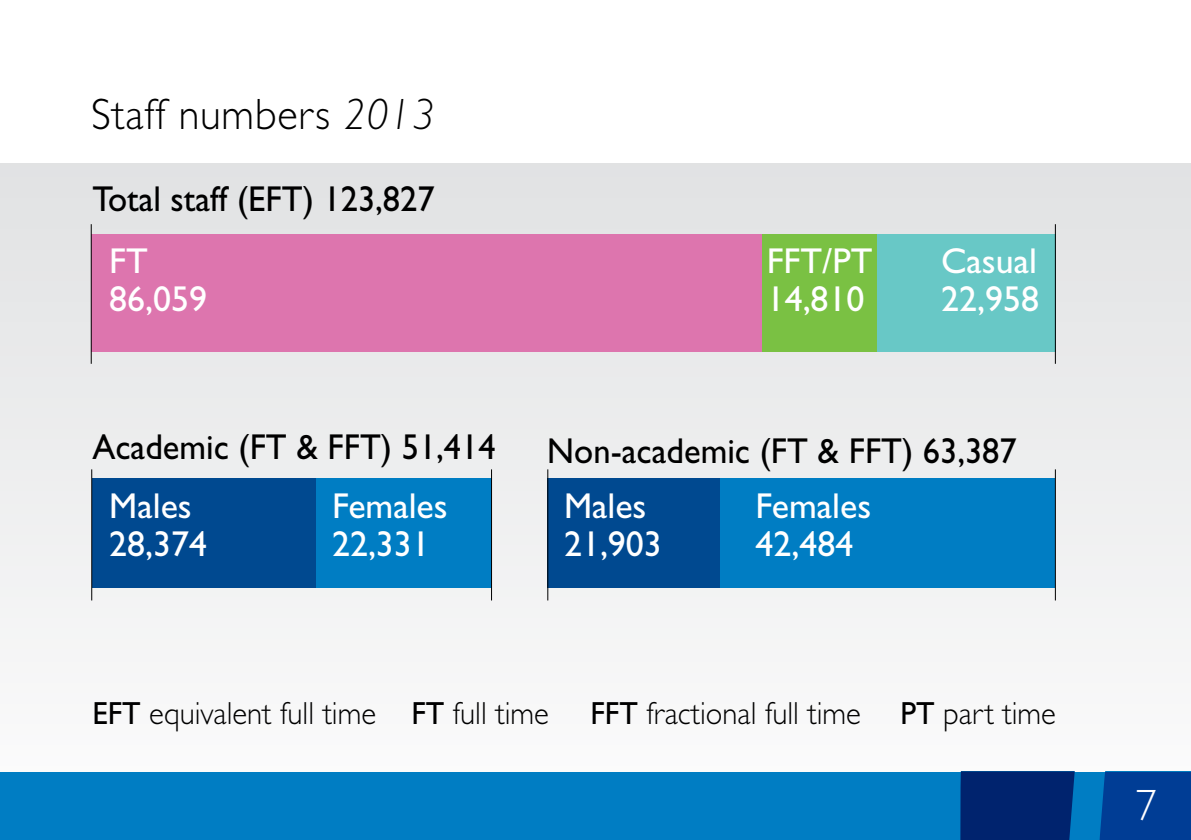
<style>
.page{position:relative;width:1191px;height:840px;background:#fff}
.page>*{position:absolute;margin:0;border:0;box-sizing:border-box;transform-origin:0 0}
.t1{font:300 44px "Gill Sans Std";letter-spacing:.02em;color:#000;scale:.96 1}
.t2{font:300 44px "Gill Sans Std";color:#fff;scale:.96 1}
.t3{font:36px/38px "Gill Sans Std";color:#fff}
.t4{font:36px "Gill Sans Std";color:#000;scale:.96 1}
.t5{font:300 32px "Gill Sans Std";color:#000;scale:.96 1}
.s1{font-style:italic}
.s2{font-weight:400}
</style>
<div class="page">
<div style="left:0;top:164px;width:1191px;height:660px;background:#eeeeef"></div>
<div style="left:0;top:771px;width:1191px;height:68px;background:#007dc3"></div>
<svg style="left:950px;top:771px;width:241px;height:68px"></svg>
<div style="left:876px;top:234px;width:179px;height:117px;background:#68c8c6"></div>
<div style="left:761px;top:234px;width:116px;height:117px;background:#7ac143"></div>
<div style="left:91px;top:234px;width:670px;height:117px;background:#dd75ae"></div>
<div style="left:316px;top:478px;width:176px;height:109px;background:#007dc3"></div>
<div style="left:720px;top:478px;width:334px;height:109px;background:#007dc3"></div>
<div style="left:92px;top:478px;width:224px;height:109px;background:#004990"></div>
<div style="left:547px;top:478px;width:173px;height:109px;background:#004990"></div>
<hr style="left:91px;top:224px;width:1px;height:139px;background:#000">
<hr style="left:1054px;top:224px;width:2px;height:139px;background:#000">
<hr style="left:91px;top:469px;width:1px;height:131px;background:#000">
<hr style="left:547px;top:469px;width:1px;height:131px;background:#000">
<hr style="left:1054px;top:469px;width:2px;height:131px;background:#000">
<hr style="left:491px;top:469px;width:1px;height:131px;background:#000">
<p class="t1" style="left:91px;top:89px;width:359px">Staff numbers <span class="s1">2013</span></p>
<p class="t4" style="left:92px;top:178px;width:358px">Total staff (EFT) 123,827</p>
<p class="t3" style="left:109px;top:241px;width:99px">FT<br>86,059</p>
<p class="t4" style="left:92px;top:426px;width:421px">Academic (FT &amp; FFT) 51,414</p>
<p class="t3" style="left:766px;top:241px;width:107px">FFT/PT<br>14,810</p>
<p class="t3" style="left:941px;top:241px;width:99px">Casual<br>22,958</p>
<p class="t4" style="left:547px;top:430px;width:490px">Non-academic (FT &amp; FFT) 63,387</p>
<p class="t3" style="left:109px;top:487px;width:99px">Males<br>28,374</p>
<p class="t3" style="left:564px;top:487px;width:99px">Males<br>21,903</p>
<p class="t3" style="left:332px;top:487px;width:117px">Females<br>22,331</p>
<p class="t3" style="left:755px;top:487px;width:117px">Females<br>42,484</p>
<p class="t5" style="left:92px;top:695px;width:297px"><span class="s2">EFT</span> equivalent full time</p>
<p class="t5" style="left:411px;top:695px;width:145px"><span class="s2">FT</span> full time</p>
<p class="t5" style="left:590px;top:695px;width:486px"><span class="s2">FFT</span> fractional full time <span class="s2">PT</span> part time</p>
<p class="t2" style="left:1135px;top:780px;width:23px">7</p>
</div>
